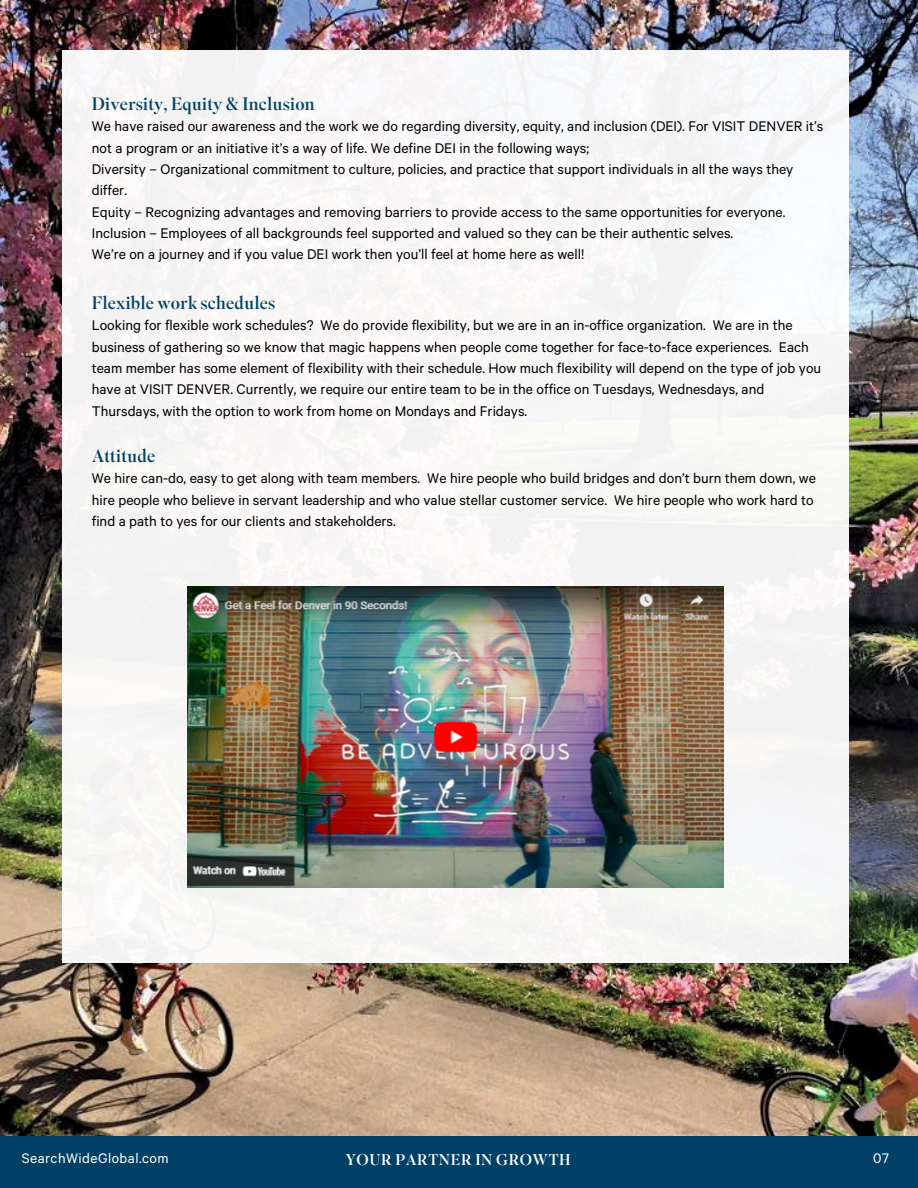
<style>
.page{position:relative;width:918px;height:1188px;background:#fff}
.page>*{position:absolute;margin:0;border:0;box-sizing:border-box;transform-origin:0 0}
.t1{font:18px "Superior Title";color:#004165}
.t2{font:15.75px/21.3px "Calibre";color:#000}
.t3{font:15.6px "Calibre";letter-spacing:.03em;color:#fff}
.t4{font:15.6px "Superior Title";letter-spacing:.03em;color:#fff}
</style>
<div class="page">
<img style="left:0;top:0;width:918px;height:1136px">
<div style="left:0;top:1136px;width:918px;height:52px;background:#004165"></div>
<div style="left:62px;top:50px;width:787px;height:913px;background:#f7f6f6"></div>
<img style="left:187px;top:586px;width:537px;height:302px">
<p class="t1" style="left:92px;top:92px;width:225px">Diversity, Equity &amp; Inclusion</p>
<p class="t2" style="left:92px;top:117px;width:733px">We have raised our awareness and the work we do regarding diversity, equity, and inclusion (DEI). For VISIT DENVER it’s not a program or an initiative it’s a way of life. We define DEI in the following ways;</p>
<p class="t2" style="left:92px;top:159px;width:703px">Diversity – Organizational commitment to culture, policies, and practice that support individuals in all the ways they differ.</p>
<p class="t2" style="left:92px;top:202px;width:695px">Equity – Recognizing advantages and removing barriers to provide access to the same opportunities for everyone.</p>
<p class="t2" style="left:92px;top:223px;width:643px">Inclusion – Employees of all backgrounds feel supported and valued so they can be their authentic selves.</p>
<p class="t2" style="left:92px;top:245px;width:494px">We’re on a journey and if you value DEI work then you’ll feel at home here as well!</p>
<p class="t1" style="left:92px;top:291px;width:185px">Flexible work schedules</p>
<p class="t2" style="left:92px;top:316px;width:731px">Looking for flexible work schedules? We do provide flexibility, but we are in an in-office organization. We are in the business of gathering so we know that magic happens when people come together for face-to-face experiences. Each team member has some element of flexibility with their schedule. How much flexibility will depend on the type of job you have at VISIT DENVER. Currently, we require our entire team to be in the office on Tuesdays, Wednesdays, and Thursdays, with the option to work from home on Mondays and Fridays.</p>
<p class="t1" style="left:92px;top:444px;width:65px">Attitude</p>
<h1 class="t2" style="left:92px;top:469px;width:726px">We hire can-do, easy to get along with team members. We hire people who build bridges and don’t burn them down, we hire people who believe in servant leadership and who value stellar customer service. We hire people who work hard to find a path to yes for our clients and stakeholders.</h1>
<p class="t3" style="left:22px;top:1151px;width:148px">SearchWideGlobal.com</p>
<p class="t4" style="left:346px;top:1150px;width:226px">YOUR PARTNER IN GROWTH</p>
<p class="t3" style="left:873px;top:1151px;width:17px">07</p>
</div>
